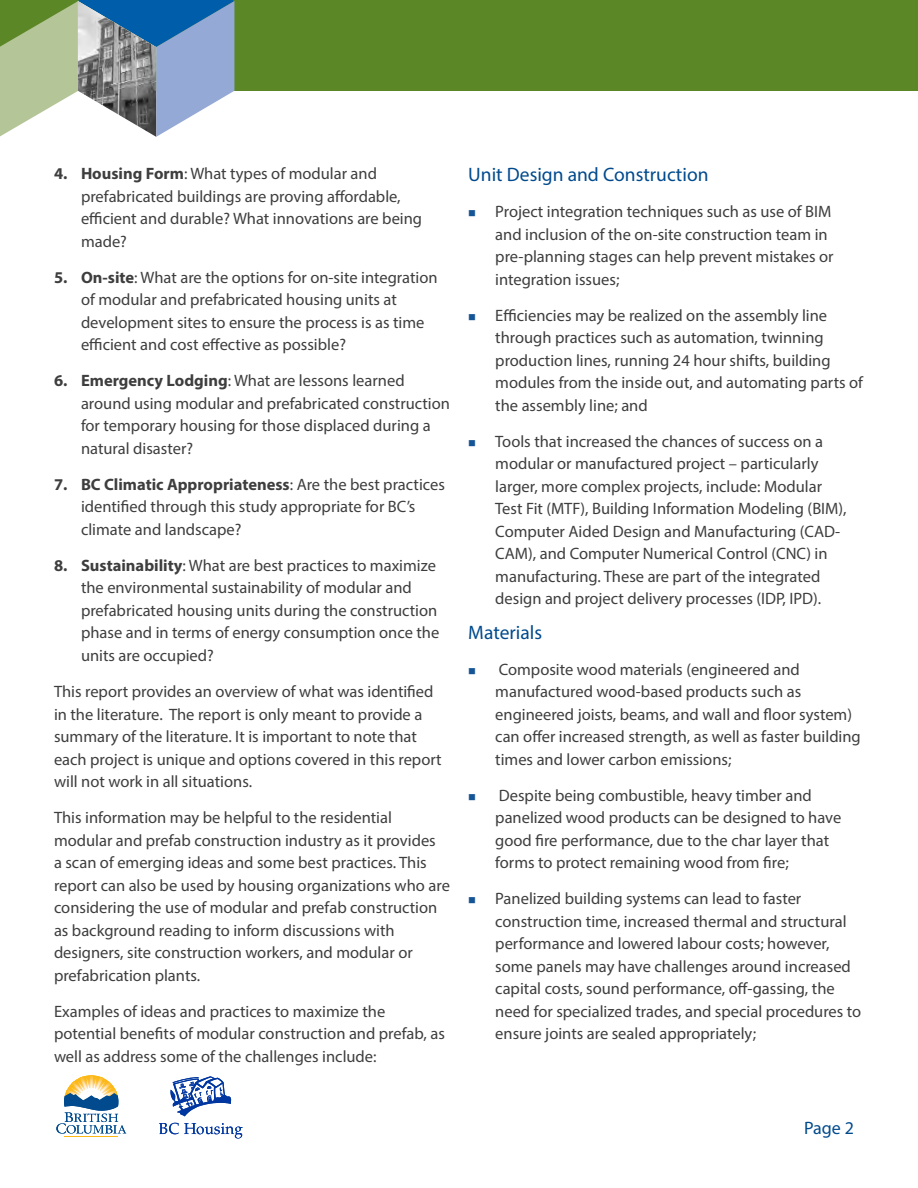
<style>
.page{position:relative;width:918px;height:1188px;background:#fff}
.page>*{position:absolute;margin:0;border:0;box-sizing:border-box;transform-origin:0 0}
.t1{font:19.5px "Myriad Pro";color:#004a8d}
.t2{font:18px "Myriad Pro";color:#004a8d}
.t3{font:16.5px/22.5px "Myriad Pro";color:#3e3e3f}
.s1{font-weight:700}
</style>
<div class="page">
<div style="left:0;top:0;width:918px;height:91px;background:#5c8727"></div>
<svg style="left:0;top:0;width:234px;height:137px"></svg>
<img style="left:78px;top:1px;width:78px;height:136px">
<hr style="left:65px;top:1137px;width:53px;height:1px;background:#fcb814">
<svg style="left:56px;top:1075px;width:70px;height:59px"></svg>
<svg style="left:170px;top:1076px;width:61px;height:40px"></svg>
<svg style="left:159px;top:1123px;width:84px;height:16px"></svg>
<p class="t3" style="left:81px;top:162px;width:343px;text-indent:-27px"><span class="s1">4. Housing Form</span>: What types of modular and prefabricated buildings are proving affordable, efficient and durable? What innovations are being made?</p>
<p class="t3" style="left:81px;top:266px;width:358px;text-indent:-27px"><span class="s1">5. On-site</span>: What are the options for on-site integration of modular and prefabricated housing units at development sites to ensure the process is as time efficient and cost effective as possible?</p>
<p class="t3" style="left:81px;top:369px;width:371px;text-indent:-27px"><span class="s1">6. Emergency Lodging</span>: What are lessons learned around using modular and prefabricated construction for temporary housing for those displaced during a natural disaster?</p>
<p class="t3" style="left:81px;top:473px;width:365px;text-indent:-27px"><span class="s1">7. BC Climatic Appropriateness</span>: Are the best practices identified through this study appropriate for BC’s climate and landscape?</p>
<p class="t3" style="left:81px;top:554px;width:360px;text-indent:-27px"><span class="s1">8. Sustainability</span>: What are best practices to maximize the environmental sustainability of modular and prefabricated housing units during the construction phase and in terms of energy consumption once the units are occupied?</p>
<p class="t3" style="left:54px;top:680px;width:389px">This report provides an overview of what was identified in the literature. The report is only meant to provide a summary of the literature. It is important to note that each project is unique and options covered in this report will not work in all situations.</p>
<p class="t3" style="left:54px;top:806px;width:397px">This information may be helpful to the residential modular and prefab construction industry as it provides<br>a scan of emerging ideas and some best practices. This report can also be used by housing organizations who are considering the use of modular and prefab construction as background reading to inform discussions with designers, site construction workers, and modular or prefabrication plants.</p>
<p class="t3" style="left:54px;top:1000px;width:392px">Examples of ideas and practices to maximize the potential benefits of modular construction and prefab, as well as address some of the challenges include:</p>
<p class="t1" style="left:468px;top:163px;width:242px">Unit Design and Construction</p>
<p class="t3" style="left:495px;top:200px;width:340px">Project integration techniques such as use of BIM and inclusion of the on-site construction team in pre-planning stages can help prevent mistakes or integration issues;</p>
<p class="t3" style="left:495px;top:304px;width:369px">Efficiencies may be realized on the assembly line through practices such as automation, twinning production lines, running 24 hour shifts, building modules from the inside out, and automating parts of the assembly line; and</p>
<p class="t3" style="left:495px;top:430px;width:353px">Tools that increased the chances of success on a modular or manufactured project – particularly larger, more complex projects, include: Modular Test Fit (MTF), Building Information Modeling (BIM), Computer Aided Design and Manufacturing (CAD-CAM), and Computer Numerical Control (CNC) in manufacturing. These are part of the integrated design and project delivery processes (IDP, IPD).</p>
<p class="t1" style="left:468px;top:620px;width:75px">Materials</p>
<p class="t3" style="left:495px;top:658px;width:367px">Composite wood materials (engineered and manufactured wood-based products such as engineered joists, beams, and wall and floor system) can offer increased strength, as well as faster building times and lower carbon emissions;</p>
<p class="t3" style="left:495px;top:784px;width:348px">Despite being combustible, heavy timber and panelized wood products can be designed to have good fire performance, due to the char layer that forms to protect remaining wood from fire;</p>
<p class="t3" style="left:495px;top:887px;width:368px">Panelized building systems can lead to faster construction time, increased thermal and structural performance and lowered labour costs; however, some panels may have challenges around increased capital costs, sound performance, off-gassing, the need for specialized trades, and special procedures to ensure joints are sealed appropriately;</p>
<p class="t2" style="left:804px;top:1117px;width:51px">Page 2</p>
</div>
